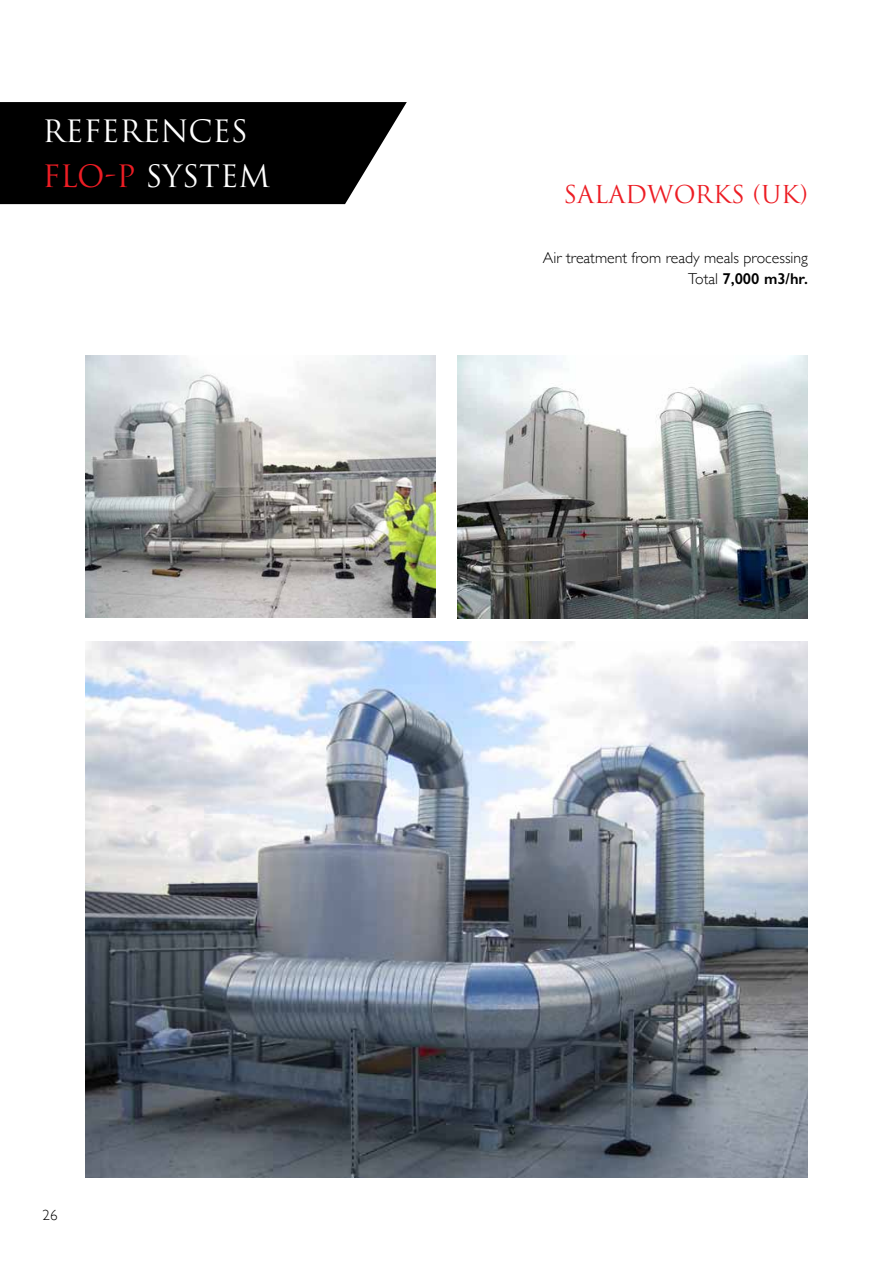
<style>
.page{position:relative;width:893px;height:1263px;background:#fff}
.page>*{position:absolute;margin:0;border:0;box-sizing:border-box;transform-origin:0 0}
.t1{font:30px "Trajan Pro";color:#fff}
.t2{font:30px "Trajan Pro";color:#ed1d24}
.t3{font:24px "Trajan Pro";color:#ed1d24}
.t4{font:300 15.75px/21px "Gill Sans";color:#000;text-align:right}
.t5{font:300 15px "Gill Sans";color:#000}
.s1{color:#ed1d24}
.s2{font-weight:600}
</style>
<div class="page">
<img style="left:457px;top:355px;width:351px;height:264px">
<img style="left:85px;top:355px;width:350px;height:262px">
<svg style="left:0;top:102px;width:407px;height:102px;background:#131313"></svg>
<img style="left:85px;top:641px;width:723px;height:537px">
<h1 class="t1" style="left:43px;top:112px;width:207px">REFERENCES</h1>
<h1 class="t2" style="left:43px;top:157px;width:21px">FLO</h1>
<h1 class="t1" style="left:105px;top:157px;width:167px"><span class="s1">-P</span> SYSTEM</h1>
<h2 class="t3" style="left:564px;top:179px;width:246px">SALADWORKS (UK)</h2>
<p class="t4" style="left:543px;top:246px;width:267px">Air treatment from ready meals processing<br>Total <span class="s2">7,000 m3/hr.</span></p>
<p class="t5" style="left:43px;top:1203px;width:16px">26</p>
</div>
